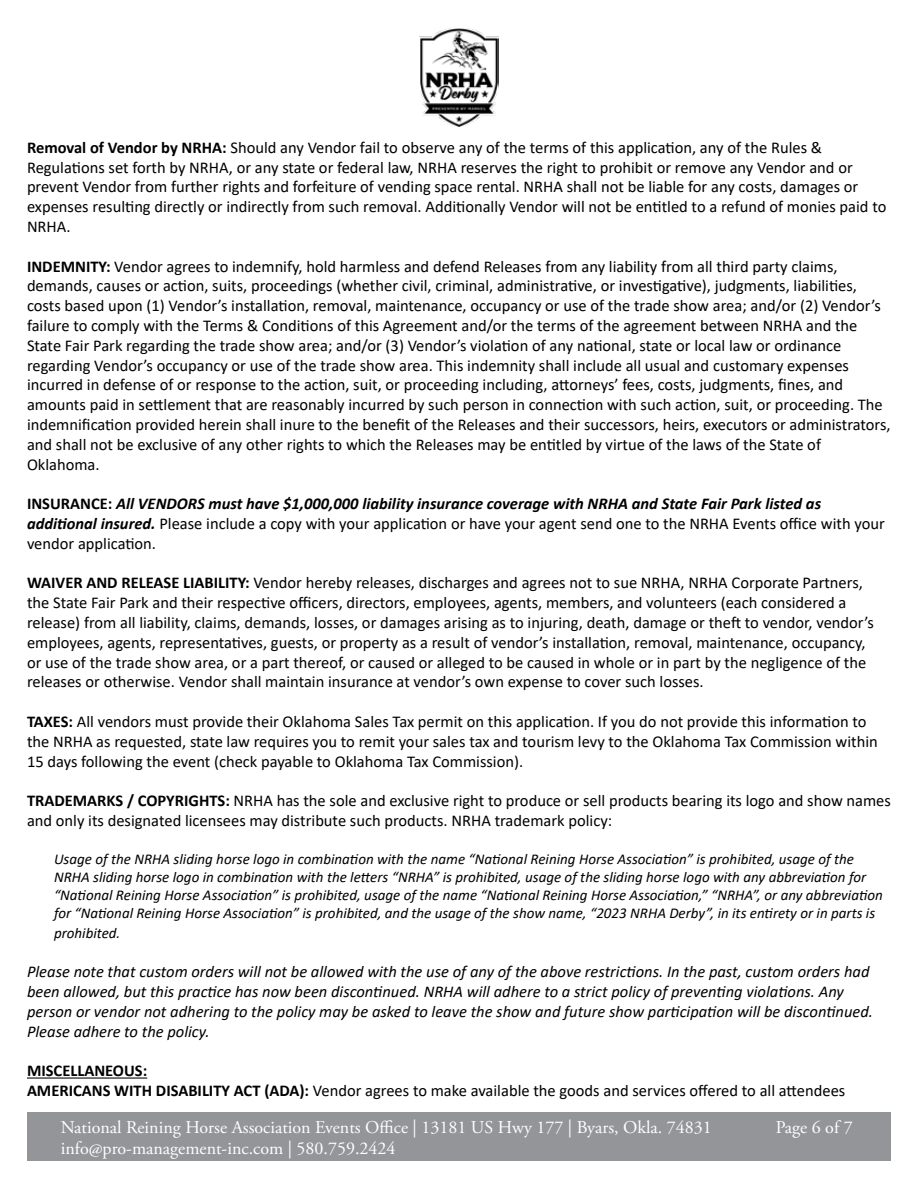
<style>
.page{position:relative;width:918px;height:1188px;background:#fff}
.page>*{position:absolute;margin:0;border:0;box-sizing:border-box;transform-origin:0 0}
.t1{font:18px/21.6px "Adobe Garamond Pro";color:#fff}
.t2{font:16.5px/19.8px "Calibri";color:#000}
.t3{font:italic 16.5px/19.8px "Calibri";color:#000}
.t4{font:italic 15px/18px "Calibri";color:#000}
.s1{font-weight:700}
.s2{font-weight:700;font-style:italic}
</style>
<div class="page">
<div style="left:27px;top:1113px;width:864px;height:48px;background:#939598"></div>
<img style="left:419px;top:28px;width:80px;height:99px">
<hr style="left:27px;top:1078px;width:120px;height:1px;background:#000">
<p class="t2" style="left:27px;top:137px;width:861px"><span class="s1">Removal of Vendor by NRHA:</span> Should any Vendor fail to observe any of the terms of this application, any of the Rules &amp; Regulations set forth by NRHA, or any state or federal law, NRHA reserves the right to prohibit or remove any Vendor and or prevent Vendor from further rights and forfeiture of vending space rental. NRHA shall not be liable for any costs, damages or expenses resulting directly or indirectly from such removal. Additionally Vendor will not be entitled to a refund of monies paid to NRHA.</p>
<p class="t2" style="left:27px;top:256px;width:865px"><span class="s1">INDEMNITY:</span> Vendor agrees to indemnify, hold harmless and defend Releases from any liability from all third party claims, demands, causes or action, suits, proceedings (whether civil, criminal, administrative, or investigative), judgments, liabilities, costs based upon (1) Vendor’s installation, removal, maintenance, occupancy or use of the trade show area; and/or (2) Vendor’s failure to comply with the Terms &amp; Conditions of this Agreement and/or the terms of the agreement between NRHA and the State Fair Park regarding the trade show area; and/or (3) Vendor’s violation of any national, state or local law or ordinance regarding Vendor’s occupancy or use of the trade show area. This indemnity shall include all usual and customary expenses incurred in defense of or response to the action, suit, or proceeding including, attorneys’ fees, costs, judgments, fines, and amounts paid in settlement that are reasonably incurred by such person in connection with such action, suit, or proceeding. The indemnification provided herein shall inure to the benefit of the Releases and their successors, heirs, executors or administrators, and shall not be exclusive of any other rights to which the Releases may be entitled by virtue of the laws of the State of Oklahoma.</p>
<p class="t2" style="left:27px;top:493px;width:859px"><span class="s1">INSURANCE:</span> <span class="s2">All VENDORS must have $1,000,000 liability insurance coverage with NRHA and State Fair Park listed as additional insured.</span> Please include a copy with your application or have your agent send one to the NRHA Events office with your vendor application.</p>
<p class="t2" style="left:27px;top:573px;width:849px"><span class="s1">WAIVER AND RELEASE LIABILITY:</span> Vendor hereby releases, discharges and agrees not to sue NRHA, NRHA Corporate Partners, the State Fair Park and their respective officers, directors, employees, agents, members, and volunteers (each considered a release) from all liability, claims, demands, losses, or damages arising as to injuring, death, damage or theft to vendor, vendor’s employees, agents, representatives, guests, or property as a result of vendor’s installation, removal, maintenance, occupancy, or use of the trade show area, or a part thereof, or caused or alleged to be caused in whole or in part by the negligence of the releases or otherwise. Vendor shall maintain insurance at vendor’s own expense to cover such losses.</p>
<p class="t2" style="left:27px;top:711px;width:852px"><span class="s1">TAXES:</span> All vendors must provide their Oklahoma Sales Tax permit on this application. If you do not provide this information to the NRHA as requested, state law requires you to remit your sales tax and tourism levy to the Oklahoma Tax Commission within<br>15 days following the event (check payable to Oklahoma Tax Commission).</p>
<p class="t2" style="left:27px;top:790px;width:865px"><span class="s1">TRADEMARKS / COPYRIGHTS:</span> NRHA has the sole and exclusive right to produce or sell products bearing its logo and show names and only its designated licensees may distribute such products. NRHA trademark policy:</p>
<p class="t4" style="left:54px;top:849px;width:830px">Usage of the NRHA sliding horse logo in combination with the name “National Reining Horse Association” is prohibited, usage of the NRHA sliding horse logo in combination with the letters “NRHA” is prohibited, usage of the sliding horse logo with any abbreviation for “National Reining Horse Association” is prohibited, usage of the name “National Reining Horse Association,” “NRHA”, or any abbreviation for “National Reining Horse Association” is prohibited, and the usage of the show name, “2023 NRHA Derby”, in its entirety or in parts is</p>
<p class="t4" style="left:54px;top:923px;width:68px">prohibited.</p>
<p class="t3" style="left:27px;top:961px;width:848px">Please note that custom orders will not be allowed with the use of any of the above restrictions. In the past, custom orders had been allowed, but this practice has now been discontinued. NRHA will adhere to a strict policy of preventing violations. Any person or vendor not adhering to the policy may be asked to leave the show and future show participation will be discontinued.<br>Please adhere to the policy.</p>
<p class="t2" style="left:27px;top:1060px;width:820px"><span class="s1">MISCELLANEOUS:<br>AMERICANS WITH DISABILITY ACT (ADA):</span> Vendor agrees to make available the goods and services offered to all attendees</p>
<p class="t1" style="left:61px;top:1117px;width:653px">National Reining Horse Association Events Office | 13181 US Hwy 177 | Byars, Okla. 74831 info@pro-management-inc.com | 580.759.2424</p>
<p class="t1" style="left:776px;top:1117px;width:79px">Page 6 of 7</p>
</div>
